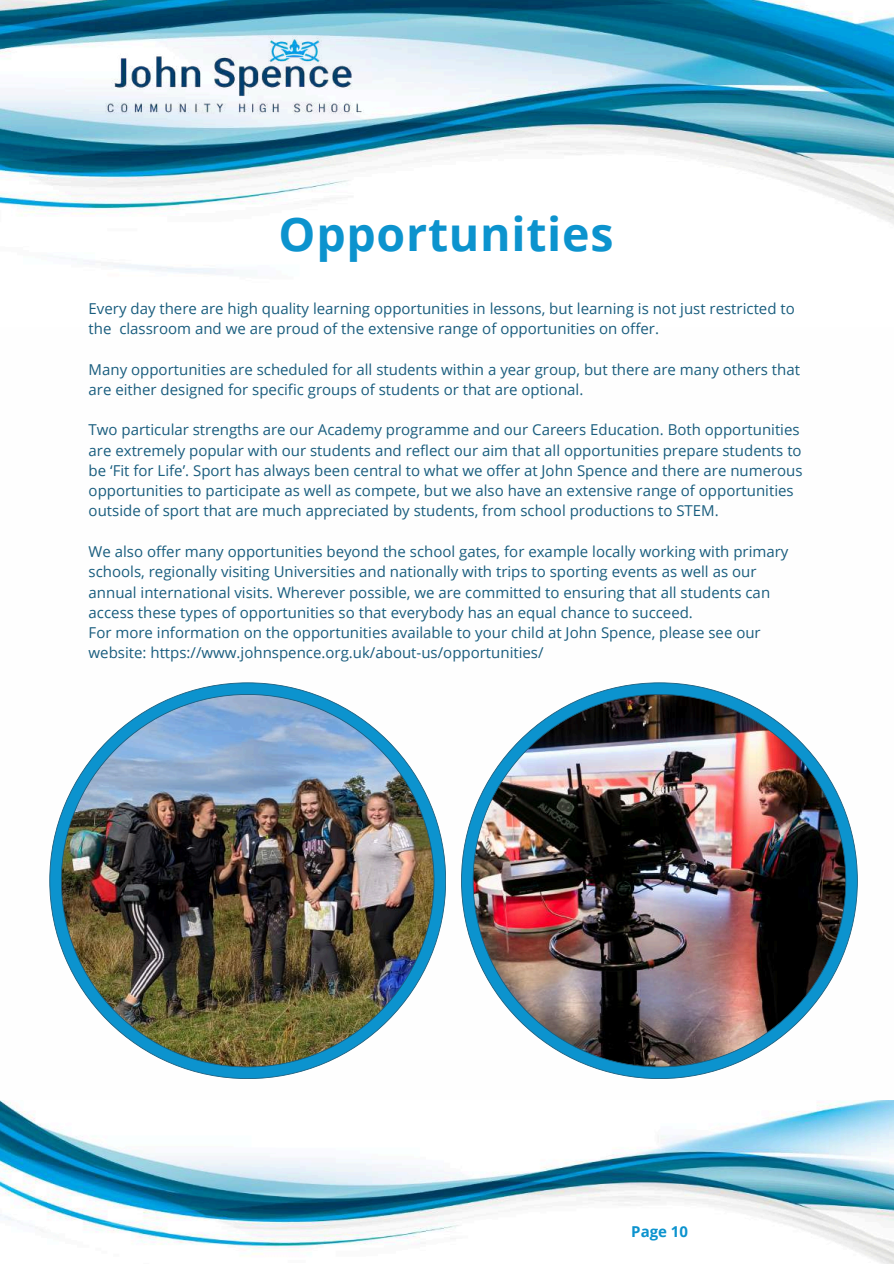
<style>
.page{position:relative;width:894px;height:1264px;background:#fff}
.page>*{position:absolute;margin:0;border:0;box-sizing:border-box;transform-origin:0 0}
.t1{font:700 46.5px "Open Sans";letter-spacing:.015em;color:#0c93ce}
.t2{font:15px/20.2px "Open Sans";color:#195d7e}
.t3{font:700 15px "Open Sans";color:#0c93ce}
</style>
<div class="page">
<img style="left:0;top:1100px;width:893px;height:163px">
<img style="left:0;top:0;width:893px;height:274px">
<img style="left:94px;top:24px;width:280px;height:103px">
<img style="left:49px;top:682px;width:397px;height:396px">
<img style="left:461px;top:682px;width:396px;height:396px">
<h1 class="t1" style="left:278px;top:201px;width:336px">Opportunities</h1>
<p class="t2" style="left:89px;top:298px;width:707px">Every day there are high quality learning opportunities in lessons, but learning is not just restricted to the classroom and we are proud of the extensive range of opportunities on offer.</p>
<p class="t2" style="left:89px;top:359px;width:712px">Many opportunities are scheduled for all students within a year group, but there are many others that are either designed for specific groups of students or that are optional.</p>
<p class="t2" style="left:89px;top:419px;width:715px">Two particular strengths are our Academy programme and our Careers Education. Both opportunities are extremely popular with our students and reflect our aim that all opportunities prepare students to be ‘Fit for Life’. Sport has always been central to what we offer at John Spence and there are numerous opportunities to participate as well as compete, but we also have an extensive range of opportunities outside of sport that are much appreciated by students, from school productions to STEM.</p>
<p class="t2" style="left:89px;top:541px;width:701px">We also offer many opportunities beyond the school gates, for example locally working with primary schools, regionally visiting Universities and nationally with trips to sporting events as well as our annual international visits. Wherever possible, we are committed to ensuring that all students can access these types of opportunities so that everybody has an equal chance to succeed.<br>For more information on the opportunities available to your child at John Spence, please see our website: https://www.johnspence.org.uk/about-us/opportunities/</p>
<p class="t3" style="left:631px;top:1220px;width:58px">Page 10</p>
</div>
